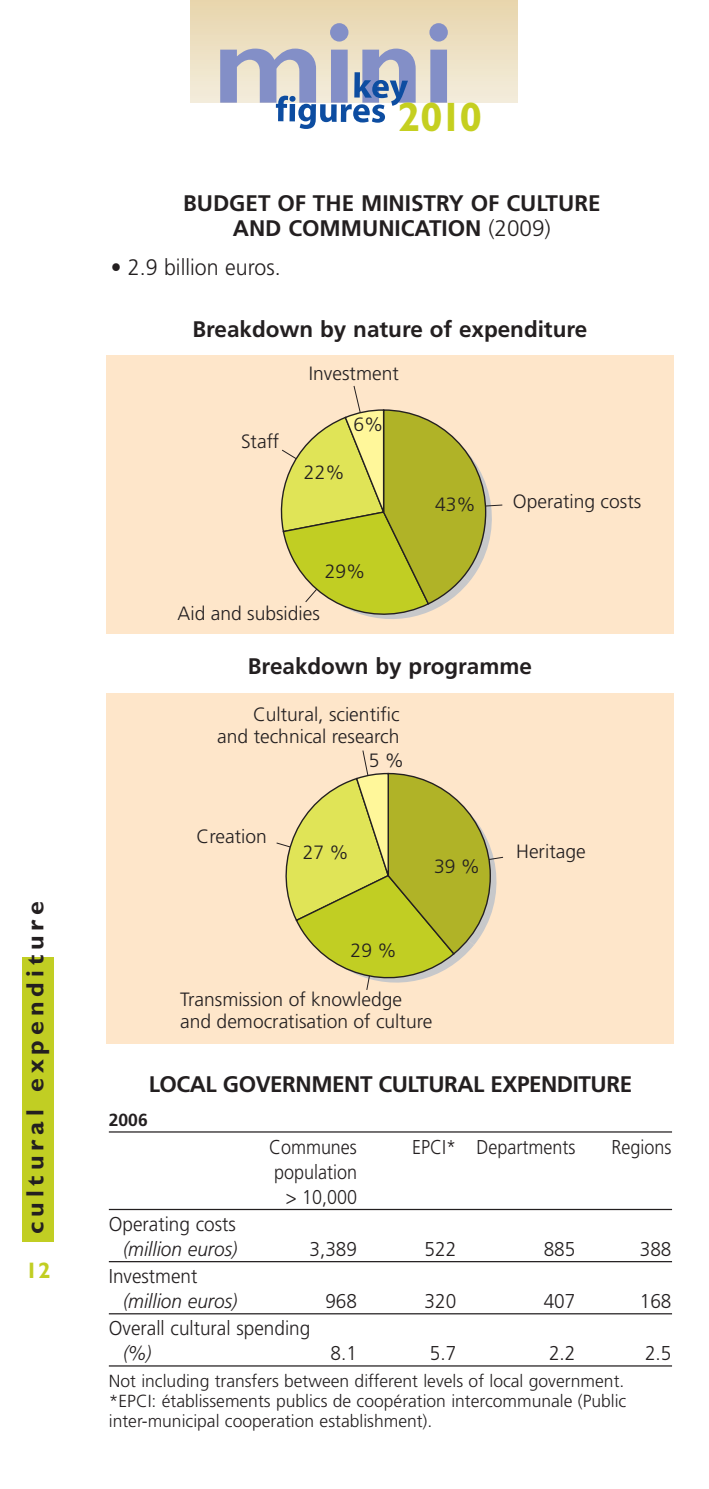
<style>
.page{position:relative;width:709px;height:1489px;background:#fff}
.page>*{position:absolute;margin:0;border:0;box-sizing:border-box;transform-origin:0 0}
.t1{font:700 41.25px "Gill Sans";color:#c5cf20}
.t2{font:700 25px "Gill Sans";letter-spacing:.2em;color:#231f20}
.t3{font:700 22.5px/25px "Frutiger";color:#231f20;text-align:center}
.t4{font:700 22.5px "Frutiger";letter-spacing:-.02em;color:#231f20}
.t5{font:300 22.5px "Frutiger";color:#231f20;scale:.95 1}
.t6{font:700 22.5px "Gill Sans";color:#c1ce23}
.t7{font:300 20px "Frutiger";color:#231f20;scale:.95 1}
.t8{font:300 20px/25px "Frutiger";color:#231f20;text-align:center;scale:.9 1}
.t9{font:italic 300 20px "Frutiger";color:#231f20;scale:.95 1}
.t10{font:300 19.25px/22px "Frutiger";color:#231f20}
.t11{font:300 17.5px/20px "Frutiger";color:#231f20;text-align:justify}
.t12{font:700 17.5px "Frutiger";color:#231f20}
.s1{font-weight:300}
</style>
<div class="page">
<div style="left:22px;top:956px;width:32px;height:285px;background:#c1ce23"></div>
<hr style="left:109px;top:1131px;width:563px;height:1px;background:#231f20">
<hr style="left:109px;top:1208px;width:563px;height:1px;background:#231f20">
<hr style="left:109px;top:1260px;width:563px;height:2px;background:#231f20">
<hr style="left:109px;top:1312px;width:563px;height:2px;background:#231f20">
<hr style="left:109px;top:1365px;width:563px;height:1px;background:#231f20">
<div style="left:106px;top:355px;width:567px;height:278px;background:#fee6ca"></div>
<svg style="left:280px;top:385px;width:223px;height:234px"></svg>
<div style="left:106px;top:693px;width:567px;height:350px;background:#fee6ca"></div>
<svg style="left:276px;top:750px;width:228px;height:240px"></svg>
<div style="left:191px;top:0;width:326px;height:103px;background:linear-gradient(to bottom,#e8d5ac,#f2ecdc)"></div>
<svg style="left:429px;top:23px;width:19px;height:80px"></svg>
<svg style="left:220px;top:23px;width:195px;height:106px"></svg>
<p class="t2" style="left:25px;top:1234px;width:335px;rotate:-90deg">cultural expenditure</p>
<p class="t6" style="left:26px;top:1261px;width:26px">12</p>
<h1 class="t1" style="left:397px;top:102px;width:86px">2010</h1>
<p class="t3" style="left:183px;top:192px;width:419px">BUDGET OF THE MINISTRY OF CULTURE<br>AND COMMUNICATION <span class="s1">(2009)</span></p>
<p class="t5" style="left:111px;top:258px;width:180px">• 2.9 billion euros.</p>
<p class="t3" style="left:192px;top:318px;width:396px">Breakdown by nature of expenditure</p>
<p class="t10" style="left:309px;top:363px;width:91px">Investment</p>
<p class="t10" style="left:241px;top:432px;width:40px">Staff</p>
<p class="t10" style="left:353px;top:414px;width:31px">6%</p>
<p class="t10" style="left:304px;top:463px;width:42px">22%</p>
<p class="t10" style="left:325px;top:561px;width:42px">29%</p>
<p class="t10" style="left:178px;top:603px;width:144px">Aid and subsidies</p>
<p class="t10" style="left:435px;top:495px;width:42px">43%</p>
<p class="t10" style="left:513px;top:491px;width:130px">Operating costs</p>
<p class="t3" style="left:248px;top:655px;width:285px">Breakdown by programme</p>
<p class="t10" style="left:217px;top:704px;width:184px;text-align:right">Cultural, scientific and technical research</p>
<p class="t10" style="left:196px;top:826px;width:72px">Creation</p>
<p class="t10" style="left:369px;top:750px;width:37px">5 %</p>
<p class="t10" style="left:303px;top:842px;width:48px">27 %</p>
<p class="t10" style="left:350px;top:940px;width:48px">29 %</p>
<p class="t10" style="left:434px;top:856px;width:48px">39 %</p>
<p class="t10" style="left:180px;top:989px;width:254px">Transmission of knowledge and democratisation of culture</p>
<p class="t10" style="left:516px;top:841px;width:71px">Heritage</p>
<p class="t4" style="left:149px;top:1075px;width:485px">LOCAL GOVERNMENT CULTURAL EXPENDITURE</p>
<p class="t12" style="left:109px;top:1113px;width:40px">2006</p>
<p class="t8" style="left:269px;top:1135px;width:99px">Communes</p>
<p class="t8" style="left:412px;top:1135px;width:183px">EPCI* Departments</p>
<p class="t8" style="left:611px;top:1135px;width:68px">Regions</p>
<p class="t8" style="left:274px;top:1160px;width:94px">population &gt; 10,000</p>
<p class="t7" style="left:109px;top:1215px;width:135px">Operating costs</p>
<p class="t9" style="left:123px;top:1240px;width:122px">(million euros)</p>
<p class="t7" style="left:309px;top:1240px;width:51px">3,389</p>
<p class="t7" style="left:424px;top:1240px;width:35px">522</p>
<p class="t7" style="left:543px;top:1240px;width:35px">885</p>
<p class="t7" style="left:640px;top:1240px;width:35px">388</p>
<p class="t7" style="left:109px;top:1267px;width:95px">Investment</p>
<p class="t9" style="left:123px;top:1292px;width:122px">(million euros)</p>
<p class="t7" style="left:325px;top:1292px;width:35px">968</p>
<p class="t7" style="left:424px;top:1292px;width:35px">320</p>
<p class="t7" style="left:543px;top:1292px;width:35px">407</p>
<p class="t7" style="left:640px;top:1292px;width:35px">168</p>
<p class="t7" style="left:109px;top:1319px;width:214px">Overall cultural spending</p>
<p class="t9" style="left:123px;top:1344px;width:31px">(%)</p>
<p class="t7" style="left:330px;top:1344px;width:29px">8.1</p>
<p class="t7" style="left:430px;top:1344px;width:29px">5.7</p>
<p class="t7" style="left:549px;top:1344px;width:29px">2.2</p>
<p class="t7" style="left:645px;top:1344px;width:29px">2.5</p>
<p class="t11" style="left:109px;top:1372px;width:519px">Not including transfers between different levels of local government. *EPCI: établissements publics de coopération intercommunale (Public inter-municipal cooperation establishment).</p>
</div>
